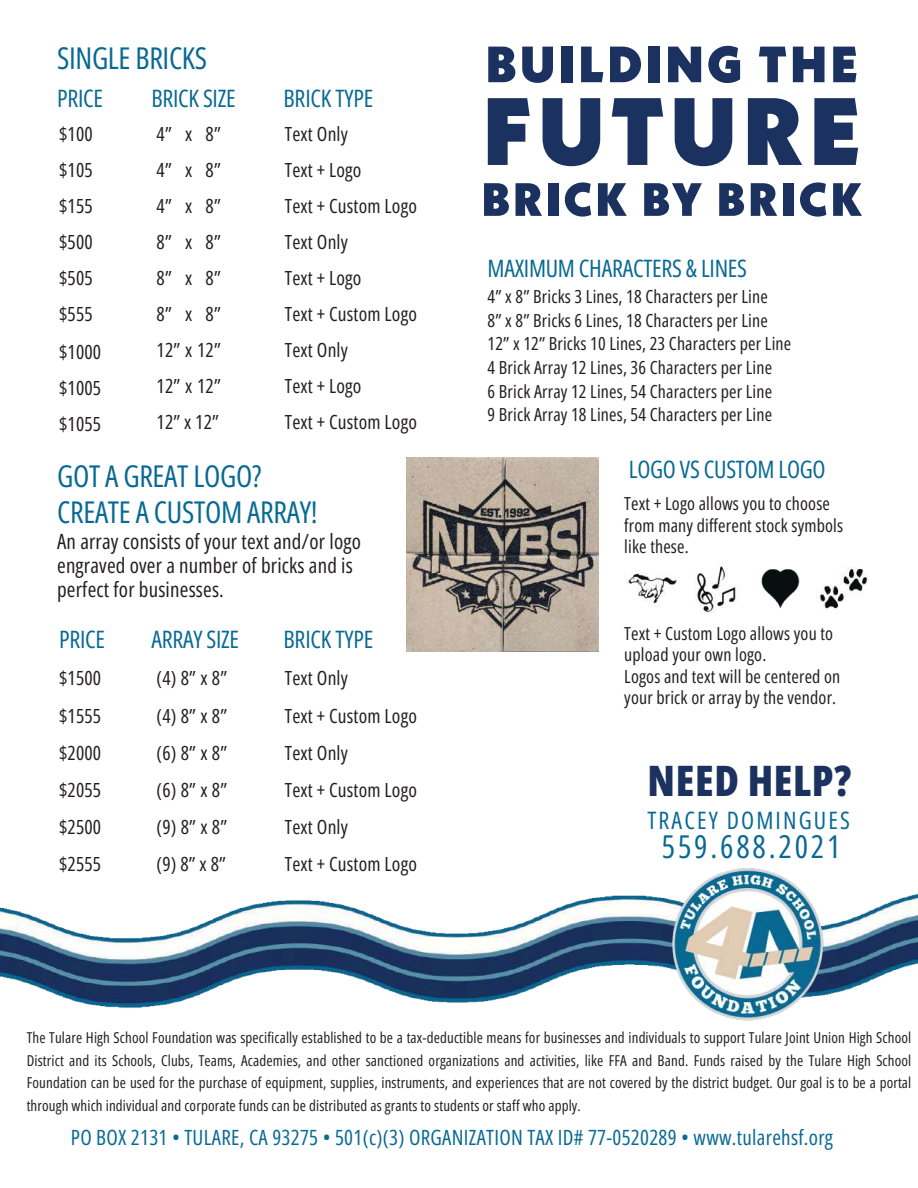
<style>
.page{position:relative;width:918px;height:1188px;background:#fff}
.page>*{position:absolute;margin:0;border:0;box-sizing:border-box;transform-origin:0 0}
.t1{font:800 42px "Open Sans Condensed";letter-spacing:.015em;color:#1b315f}
.t2{font:31.5px "Open Sans Condensed";letter-spacing:.09em;color:#086993}
.t3{font:30px/36px "Open Sans Condensed";letter-spacing:-.01em;color:#086993}
.t4{font:24px "Open Sans Condensed";letter-spacing:-.01em;color:#086993}
.t5{font:24px "Open Sans Condensed";letter-spacing:.09em;color:#086993}
.t6{font:21px/23.7px "Open Sans Condensed";letter-spacing:.01em;color:#231f20}
.t7{font:21px "Open Sans Condensed";letter-spacing:.015em;color:#086993}
.t8{font:19.5px/36px "Open Sans Condensed";letter-spacing:.01em;color:#231f20;text-align:justify}
.t9{font:18px/23.7px "Open Sans Condensed";letter-spacing:.01em;color:#231f20}
.t10{font:15px/22.5px "Open Sans Condensed";letter-spacing:.01em;color:#231f20;text-align:justify}
</style>
<div class="page">
<img style="left:406px;top:458px;width:193px;height:193px">
<img style="left:0;top:893px;width:918px;height:115px">
<svg style="left:484px;top:183px;width:25px;height:33px"></svg>
<svg style="left:516px;top:183px;width:26px;height:33px"></svg>
<div style="left:548px;top:183px;width:10px;height:33px;background:#1b315f"></div>
<svg style="left:565px;top:182px;width:26px;height:35px"></svg>
<svg style="left:598px;top:183px;width:29px;height:33px"></svg>
<svg style="left:644px;top:183px;width:58px;height:33px"></svg>
<svg style="left:488px;top:98px;width:42px;height:67px"></svg>
<svg style="left:543px;top:138px;width:57px;height:28px"></svg>
<svg style="left:612px;top:98px;width:51px;height:67px"></svg>
<svg style="left:675px;top:138px;width:57px;height:28px"></svg>
<svg style="left:488px;top:47px;width:27px;height:35px"></svg>
<svg style="left:522px;top:68px;width:31px;height:15px"></svg>
<div style="left:562px;top:47px;width:10px;height:35px;background:#1b315f"></div>
<svg style="left:581px;top:47px;width:22px;height:35px"></svg>
<svg style="left:610px;top:47px;width:31px;height:35px"></svg>
<div style="left:648px;top:47px;width:11px;height:35px;background:#1b315f"></div>
<svg style="left:668px;top:47px;width:33px;height:35px"></svg>
<svg style="left:708px;top:46px;width:32px;height:37px"></svg>
<img style="left:660px;top:868px;width:175px;height:153px">
<svg style="left:748px;top:98px;width:54px;height:67px"></svg>
<svg style="left:814px;top:98px;width:44px;height:67px;background:#44567c"></svg>
<svg style="left:719px;top:183px;width:25px;height:33px"></svg>
<svg style="left:751px;top:183px;width:26px;height:33px"></svg>
<div style="left:783px;top:183px;width:10px;height:33px;background:#1b315f"></div>
<svg style="left:800px;top:182px;width:26px;height:35px"></svg>
<svg style="left:833px;top:183px;width:29px;height:33px"></svg>
<svg style="left:759px;top:47px;width:27px;height:35px"></svg>
<svg style="left:793px;top:47px;width:32px;height:35px"></svg>
<svg style="left:833px;top:47px;width:24px;height:35px"></svg>
<img style="left:628px;top:573px;width:50px;height:32px">
<img style="left:817px;top:567px;width:51px;height:42px">
<img style="left:761px;top:569px;width:39px;height:39px">
<img style="left:696px;top:566px;width:40px;height:47px">
<h3 class="t3" style="left:57px;top:39px;width:151px">SINGLE BRICKS</h3>
<h3 class="t4" style="left:57px;top:81px;width:47px">PRICE</h3>
<h3 class="t4" style="left:151px;top:81px;width:86px">BRICK SIZE</h3>
<h3 class="t4" style="left:284px;top:81px;width:91px">BRICK TYPE</h3>
<h3 class="t8" style="left:59px;top:115px;width:35px">$100 $105 $155 $500 $505 $555</h3>
<h3 class="t8" style="left:59px;top:333px;width:44px">$1000 $1005 $1055</h3>
<h3 class="t8" style="left:157px;top:115px;width:66px">4” x 8” 4” x 8” 4” x 8” 8” x 8” 8” x 8” 8” x 8” 12” x 12” 12” x 12” 12” x 12”</h3>
<h3 class="t8" style="left:285px;top:115px;width:134px;text-align:left">Text Only<br>Text + Logo<br>Text + Custom Logo<br>Text Only<br>Text + Logo<br>Text + Custom Logo<br>Text Only<br>Text + Logo<br>Text + Custom Logo</h3>
<h3 class="t3" style="left:57px;top:458px;width:262px">GOT A GREAT LOGO?<br>CREATE A CUSTOM ARRAY!</h3>
<h3 class="t6" style="left:57px;top:529px;width:305px">An array consists of your text and/or logo engraved over a number of bricks and is perfect for businesses.</h3>
<h3 class="t4" style="left:59px;top:623px;width:47px">PRICE</h3>
<h3 class="t8" style="left:59px;top:659px;width:44px;line-height:37.2px">$1500 $1555 $2000 $2055 $2500 $2555</h3>
<h3 class="t4" style="left:151px;top:623px;width:89px">ARRAY SIZE</h3>
<h3 class="t8" style="left:157px;top:659px;width:72px;line-height:37.2px">(4) 8” x 8” (4) 8” x 8” (6) 8” x 8” (6) 8” x 8” (9) 8” x 8” (9) 8” x 8”</h3>
<h3 class="t4" style="left:284px;top:623px;width:91px">BRICK TYPE</h3>
<h3 class="t8" style="left:285px;top:659px;width:134px;line-height:37.2px;text-align:left">Text Only<br>Text + Custom Logo<br>Text Only<br>Text + Custom Logo<br>Text Only<br>Text + Custom Logo</h3>
<h3 class="t4" style="left:488px;top:252px;width:261px">MAXIMUM CHARACTERS &amp; LINES</h3>
<p class="t9" style="left:488px;top:284px;width:305px">4” x 8” Bricks 3 Lines, 18 Characters per Line<br>8” x 8” Bricks 6 Lines, 18 Characters per Line 12” x 12” Bricks 10 Lines, 23 Characters per Line 4 Brick Array 12 Lines, 36 Characters per Line<br>6 Brick Array 12 Lines, 54 Characters per Line<br>9 Brick Array 18 Lines, 54 Characters per Line</p>
<h3 class="t4" style="left:629px;top:452px;width:198px">LOGO VS CUSTOM LOGO</h3>
<p class="t9" style="left:624px;top:493px;width:220px;line-height:21.3px">Text + Logo allows you to choose from many different stock symbols like these.</p>
<p class="t9" style="left:624px;top:622px;width:218px;line-height:21.3px">Text + Custom Logo allows you to upload your own logo.<br>Logos and text will be centered on your brick or array by the vendor.</p>
<h1 class="t1" style="left:648px;top:751px;width:205px">NEED HELP?</h1>
<h3 class="t5" style="left:647px;top:804px;width:204px">TRACEY DOMINGUES</h3>
<h2 class="t2" style="left:662px;top:824px;width:180px">559.688.2021</h2>
<p class="t10" style="left:27px;top:1026px;width:886px">The Tulare High School Foundation was specifically established to be a tax-deductible means for businesses and individuals to support Tulare Joint Union High School District and its Schools, Clubs, Teams, Academies, and other sanctioned organizations and activities, like FFA and Band. Funds raised by the Tulare High School Foundation can be used for the purchase of equipment, supplies, instruments, and experiences that are not covered by the district budget. Our goal is to be a portal through which individual and corporate funds can be distributed as grants to students or staff who apply.</p>
<h3 class="t7" style="left:71px;top:1123px;width:764px">PO BOX 2131 • TULARE, CA 93275 • 501(c)(3) ORGANIZATION TAX ID# 77-0520289 • www.tularehsf.org</h3>
</div>
